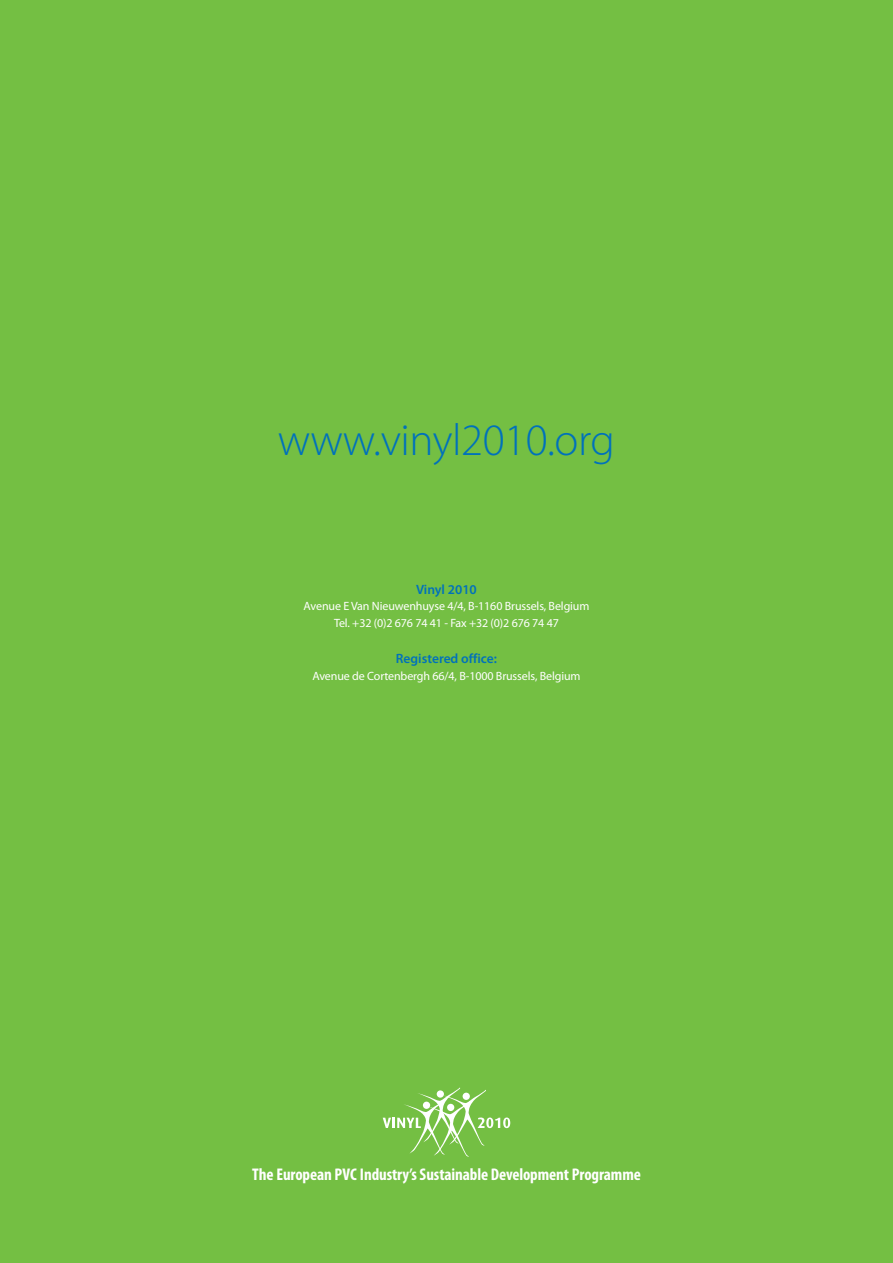
<style>
.page{position:relative;width:893px;height:1263px;background:#74bf43}
.page>*{position:absolute;margin:0;border:0;box-sizing:border-box;transform-origin:0 0}
.t1{font:300 45px "Myriad Pro";letter-spacing:-.01em;color:#0071bb}
.t2{font:700 condensed 16.95px "Myriad Pro";letter-spacing:-.005em;color:#fff}
.t3{font:600 13.5px "Myriad Pro";color:#0071bb}
.t4{font:12px/16.5px "Myriad Pro";letter-spacing:-.01em;color:#fff;text-align:center}
</style>
<div class="page">
<svg style="left:383px;top:1087px;width:127px;height:70px"></svg>
<h1 class="t1" style="left:278px;top:413px;width:339px">www.vinyl2010.org</h1>
<p class="t3" style="left:416px;top:580px;width:62px">Vinyl 2010</p>
<p class="t4" style="left:304px;top:597px;width:287px">Avenue E Van Nieuwenhuyse 4/4, B-1160 Brussels, Belgium<br>Tel. +32 (0)2 676 74 41 - Fax +32 (0)2 676 74 47</p>
<p class="t3" style="left:396px;top:650px;width:103px">Registered office:</p>
<p class="t4" style="left:312px;top:667px;width:270px">Avenue de Cortenbergh 66/4, B-1000 Brussels, Belgium</p>
<h2 class="t2" style="left:252px;top:1164px;width:390px">The European PVC Industry’s Sustainable Development Programme</h2>
</div>
